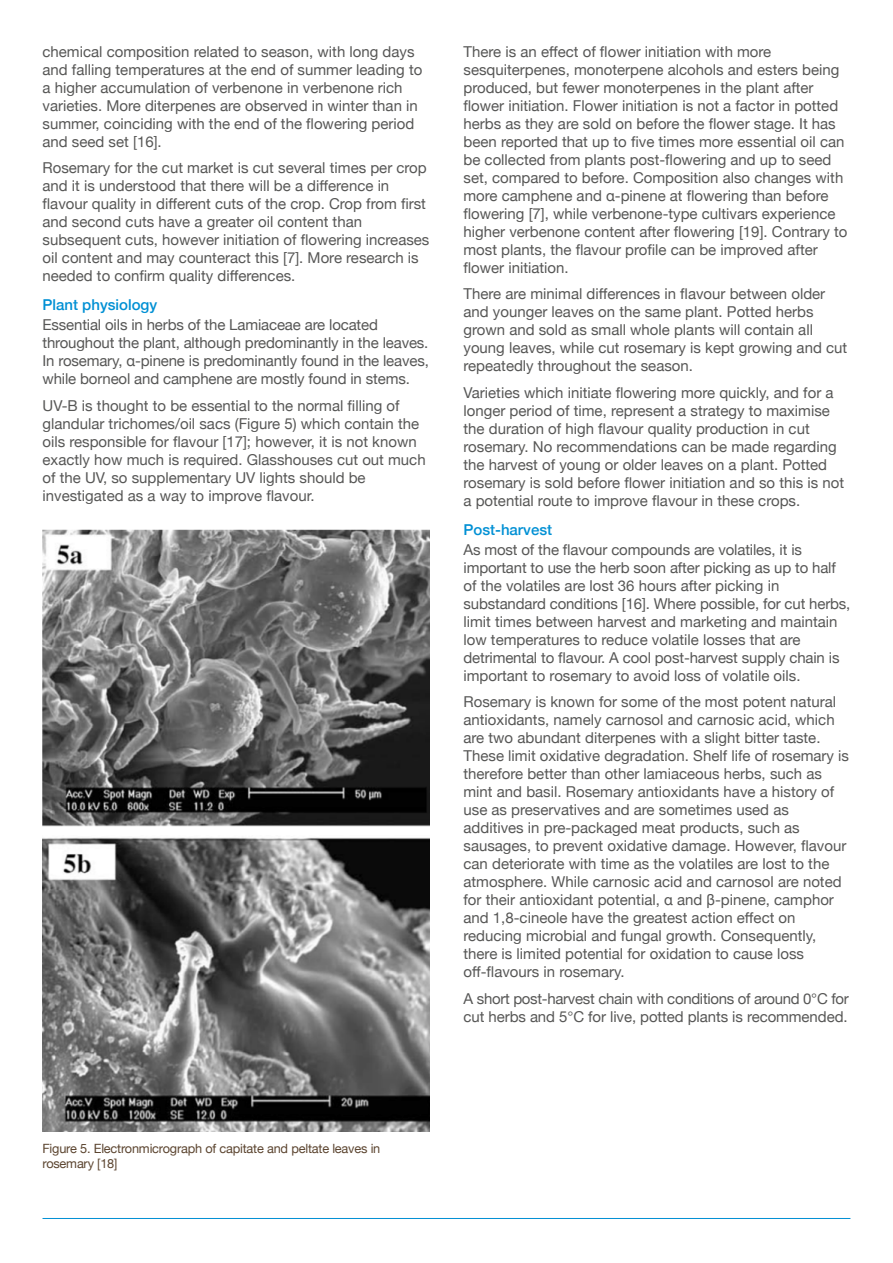
<style>
.page{position:relative;width:893px;height:1263px;background:#fff}
.page>*{position:absolute;margin:0;border:0;box-sizing:border-box;transform-origin:0 0}
.MAIN_BODY{font:15px/18px "Helvetica Neue";color:#575756}
.MAIN_BODY-2{font:15px/18px "Helvetica Neue";letter-spacing:-.02em;color:#575756}
.BLUE_SUB_HEADING_2{font:500 15px "Helvetica Neue";color:#0090d4}
.MAIN_CAPTION{font:12.75px/15.3px "Helvetica Neue";letter-spacing:-.015em;color:#5c4530}
</style>
<div class="page">
<hr style="left:43px;top:1218px;width:807px;height:1px;background:#0090d4">
<img style="left:43px;top:529px;width:386px;height:603px">
<p class="MAIN_BODY" style="left:43px;top:43px;width:381px">chemical composition related to season, with long days and falling temperatures at the end of summer leading to a higher accumulation of verbenone in verbenone rich varieties. More diterpenes are observed in winter than in summer, coinciding with the end of the flowering period and seed set [16].</p>
<p class="MAIN_BODY" style="left:43px;top:160px;width:388px">Rosemary for the cut market is cut several times per crop and it is understood that there will be a difference in flavour quality in different cuts of the crop. Crop from first and second cuts have a greater oil content than subsequent cuts, however initiation of flowering increases oil content and may counteract this [7]. More research is needed to confirm quality differences.</p>
<p class="BLUE_SUB_HEADING_2" style="left:43px;top:293px;width:116px">Plant physiology</p>
<p class="MAIN_BODY" style="left:43px;top:317px;width:388px">Essential oils in herbs of the Lamiaceae are located throughout the plant, although predominantly in the leaves.<br>In rosemary, α-pinene is predominantly found in the leaves, while borneol and camphene are mostly found in stems.</p>
<p class="MAIN_BODY" style="left:43px;top:397px;width:385px">UV-B is thought to be essential to the normal filling of glandular trichomes/oil sacs (Figure 5) which contain the oils responsible for flavour [17]; however, it is not known exactly how much is required. Glasshouses cut out much of the UV, so supplementary UV lights should be investigated as a way to improve flavour.</p>
<p class="MAIN_BODY" style="left:463px;top:43px;width:385px">There is an effect of flower initiation with more sesquiterpenes, monoterpene alcohols and esters being produced, but fewer monoterpenes in the plant after flower initiation. Flower initiation is not a factor in potted herbs as they are sold on before the flower stage. It has been reported that up to five times more essential oil can be collected from plants post-flowering and up to seed set, compared to before. Composition also changes with more camphene and α-pinene at flowering than before flowering [7], while verbenone-type cultivars experience higher verbenone content after flowering [19]. Contrary to most plants, the flavour profile can be improved after flower initiation.</p>
<p class="MAIN_BODY" style="left:463px;top:286px;width:385px">There are minimal differences in flavour between older and younger leaves on the same plant. Potted herbs grown and sold as small whole plants will contain all young leaves, while cut rosemary is kept growing and cut repeatedly throughout the season.</p>
<p class="MAIN_BODY" style="left:463px;top:384px;width:382px">Varieties which initiate flowering more quickly, and for a longer period of time, represent a strategy to maximise the duration of high flavour quality production in cut rosemary. No recommendations can be made regarding the harvest of young or older leaves on a plant. Potted rosemary is sold before flower initiation and so this is not a potential route to improve flavour in these crops.</p>
<p class="BLUE_SUB_HEADING_2" style="left:463px;top:517px;width:90px">Post-harvest</p>
<p class="MAIN_BODY" style="left:463px;top:541px;width:388px">As most of the flavour compounds are volatiles, it is important to use the herb soon after picking as up to half of the volatiles are lost 36 hours after picking in substandard conditions [16]. Where possible, for cut herbs, limit times between harvest and marketing and maintain low temperatures to reduce volatile losses that are detrimental to flavour. A cool post-harvest supply chain is important to rosemary to avoid loss of volatile oils.</p>
<p class="MAIN_BODY" style="left:463px;top:694px;width:387px">Rosemary is known for some of the most potent natural antioxidants, namely carnosol and carnosic acid, which are two abundant diterpenes with a slight bitter taste.<br>These limit oxidative degradation. Shelf life of rosemary is therefore better than other lamiaceous herbs, such as mint and basil. Rosemary antioxidants have a history of use as preservatives and are sometimes used as additives in pre-packaged meat products, such as sausages, to prevent oxidative damage. However, flavour can deteriorate with time as the volatiles are lost to the atmosphere. While carnosic acid and carnosol are noted for their antioxidant potential, α and β-pinene, camphor and 1,8-cineole have the greatest action effect on reducing microbial and fungal growth. Consequently, there is limited potential for oxidation to cause loss off-flavours in rosemary.</p>
<p class="MAIN_BODY-2" style="left:463px;top:990px;width:387px">A short post-harvest chain with conditions of around 0°C for cut herbs and 5°C for live, potted plants is recommended.</p>
<p class="MAIN_CAPTION" style="left:43px;top:1141px;width:339px">Figure 5. Electronmicrograph of capitate and peltate leaves in rosemary [18]</p>
</div>
